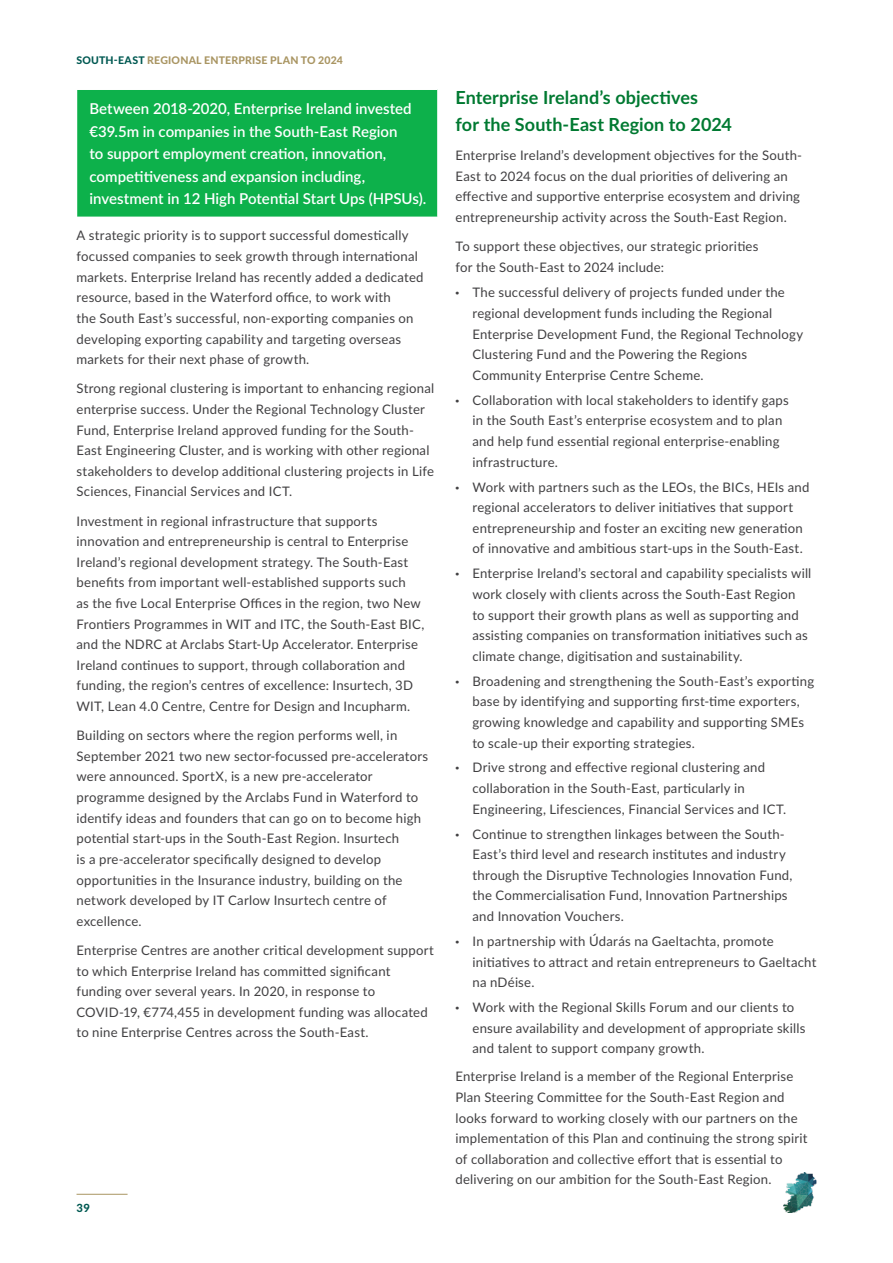
<style>
.page{position:relative;width:893px;height:1263px;background:#fff}
.page>*{position:absolute;margin:0;border:0;box-sizing:border-box;transform-origin:0 0}
.t1{font:700 18px/27px "Lato";letter-spacing:.005em;color:#007931}
.t2{font:600 15px/22.5px "Lato";color:#fff}
.t3{font:13.2px/20.5px "Lato";letter-spacing:.02em;color:#414042}
.t4{font:800 11.25px "Lato";color:#005952}
.t5{font:800 10.5px "Lato";letter-spacing:.02em;color:#a99562}
.s1{color:#005952}
.s2{font-weight:900}
</style>
<div class="page">
<hr style="left:77px;top:1194px;width:51px;height:1px;background:#a99562">
<img style="left:784px;top:1172px;width:32px;height:41px">
<div style="left:77px;top:89px;width:361px;height:128px;background:#0db14b"></div>
<hr style="left:77px;top:89px;width:361px;height:1px;background:#fff">
<hr style="left:437px;top:90px;width:1px;height:127px;background:#fff">
<p class="t5" style="left:77px;top:52px;width:268px"><span class="s1">SOUTH-EAST</span> REGIONAL ENTERPRISE PLAN TO 2024</p>
<p class="t2" style="left:89px;top:97px;width:338px">Between 2018-2020, Enterprise Ireland invested €39.5m in companies in the South-East Region<br>to support employment creation, innovation, competitiveness and expansion including, investment in 12 High Potential Start Ups (HPSUs).</p>
<p class="t3" style="left:77px;top:225px;width:349px">A strategic priority is to support successful domestically focussed companies to seek growth through international markets. Enterprise Ireland has recently added a dedicated resource, based in the Waterford office, to work with<br>the South East’s successful, non-exporting companies on developing exporting capability and targeting overseas markets for their next phase of growth.</p>
<p class="t3" style="left:77px;top:378px;width:359px">Strong regional clustering is important to enhancing regional enterprise success. Under the Regional Technology Cluster Fund, Enterprise Ireland approved funding for the South-East Engineering Cluster, and is working with other regional stakeholders to develop additional clustering projects in Life Sciences, Financial Services and ICT.</p>
<p class="t3" style="left:77px;top:510px;width:349px">Investment in regional infrastructure that supports innovation and entrepreneurship is central to Enterprise Ireland’s regional development strategy. The South-East benefits from important well-established supports such<br>as the five Local Enterprise Offices in the region, two New Frontiers Programmes in WIT and ITC, the South-East BIC, and the NDRC at Arclabs Start-Up Accelerator. Enterprise Ireland continues to support, through collaboration and funding, the region’s centres of excellence: Insurtech, 3D WIT, Lean 4.0 Centre, Centre for Design and Incupharm.</p>
<p class="t3" style="left:77px;top:725px;width:353px">Building on sectors where the region performs well, in September 2021 two new sector-focussed pre-accelerators were announced. SportX, is a new pre-accelerator programme designed by the Arclabs Fund in Waterford to identify ideas and founders that can go on to become high potential start-ups in the South-East Region. Insurtech<br>is a pre-accelerator specifically designed to develop opportunities in the Insurance industry, building on the network developed by IT Carlow Insurtech centre of excellence.</p>
<p class="t3" style="left:77px;top:939px;width:359px">Enterprise Centres are another critical development support to which Enterprise Ireland has committed significant funding over several years. In 2020, in response to COVID-19, €774,455 in development funding was allocated to nine Enterprise Centres across the South-East.</p>
<p class="t4" style="left:77px;top:1200px;width:15px">39</p>
<h1 class="t1" style="left:455px;top:83px;width:278px">Enterprise Ireland’s objectives<br>for the South-East Region to 2024</h1>
<p class="t3" style="left:455px;top:144px;width:348px">Enterprise Ireland’s development objectives for the South-East to 2024 focus on the dual priorities of delivering an effective and supportive enterprise ecosystem and driving entrepreneurship activity across the South-East Region.</p>
<p class="t3" style="left:455px;top:235px;width:305px">To support these objectives, our strategic priorities for the South-East to 2024 include:</p>
<p class="t3" style="left:472px;top:282px;width:332px;text-indent:-17px"><span class="s2">·</span> The successful delivery of projects funded under the regional development funds including the Regional Enterprise Development Fund, the Regional Technology Clustering Fund and the Powering the Regions Community Enterprise Centre Scheme.</p>
<p class="t3" style="left:472px;top:389px;width:318px;text-indent:-17px"><span class="s2">·</span> Collaboration with local stakeholders to identify gaps in the South East’s enterprise ecosystem and to plan and help fund essential regional enterprise-enabling infrastructure.</p>
<p class="t3" style="left:472px;top:476px;width:338px;text-indent:-17px"><span class="s2">·</span> Work with partners such as the LEOs, the BICs, HEIs and regional accelerators to deliver initiatives that support entrepreneurship and foster an exciting new generation of innovative and ambitious start-ups in the South-East.</p>
<p class="t3" style="left:472px;top:563px;width:340px;text-indent:-17px"><span class="s2">·</span> Enterprise Ireland’s sectoral and capability specialists will work closely with clients across the South-East Region<br>to support their growth plans as well as supporting and assisting companies on transformation initiatives such as climate change, digitisation and sustainability.</p>
<p class="t3" style="left:472px;top:670px;width:343px;text-indent:-17px"><span class="s2">·</span> Broadening and strengthening the South-East’s exporting base by identifying and supporting first-time exporters, growing knowledge and capability and supporting SMEs to scale-up their exporting strategies.</p>
<p class="t3" style="left:472px;top:757px;width:315px;text-indent:-17px"><span class="s2">·</span> Drive strong and effective regional clustering and collaboration in the South-East, particularly in<br>Engineering, Lifesciences, Financial Services and ICT.</p>
<p class="t3" style="left:472px;top:823px;width:322px;text-indent:-17px"><span class="s2">·</span> Continue to strengthen linkages between the South-East’s third level and research institutes and industry through the Disruptive Technologies Innovation Fund, the Commercialisation Fund, Innovation Partnerships and Innovation Vouchers.</p>
<p class="t3" style="left:472px;top:930px;width:345px;text-indent:-17px"><span class="s2">·</span> In partnership with Údarás na Gaeltachta, promote initiatives to attract and retain entrepreneurs to Gaeltacht na nDéise.</p>
<p class="t3" style="left:472px;top:996px;width:334px;text-indent:-17px"><span class="s2">·</span> Work with the Regional Skills Forum and our clients to ensure availability and development of appropriate skills and talent to support company growth.</p>
<p class="t3" style="left:455px;top:1066px;width:354px">Enterprise Ireland is a member of the Regional Enterprise Plan Steering Committee for the South-East Region and looks forward to working closely with our partners on the implementation of this Plan and continuing the strong spirit of collaboration and collective effort that is essential to delivering on our ambition for the South-East Region.</p>
</div>
